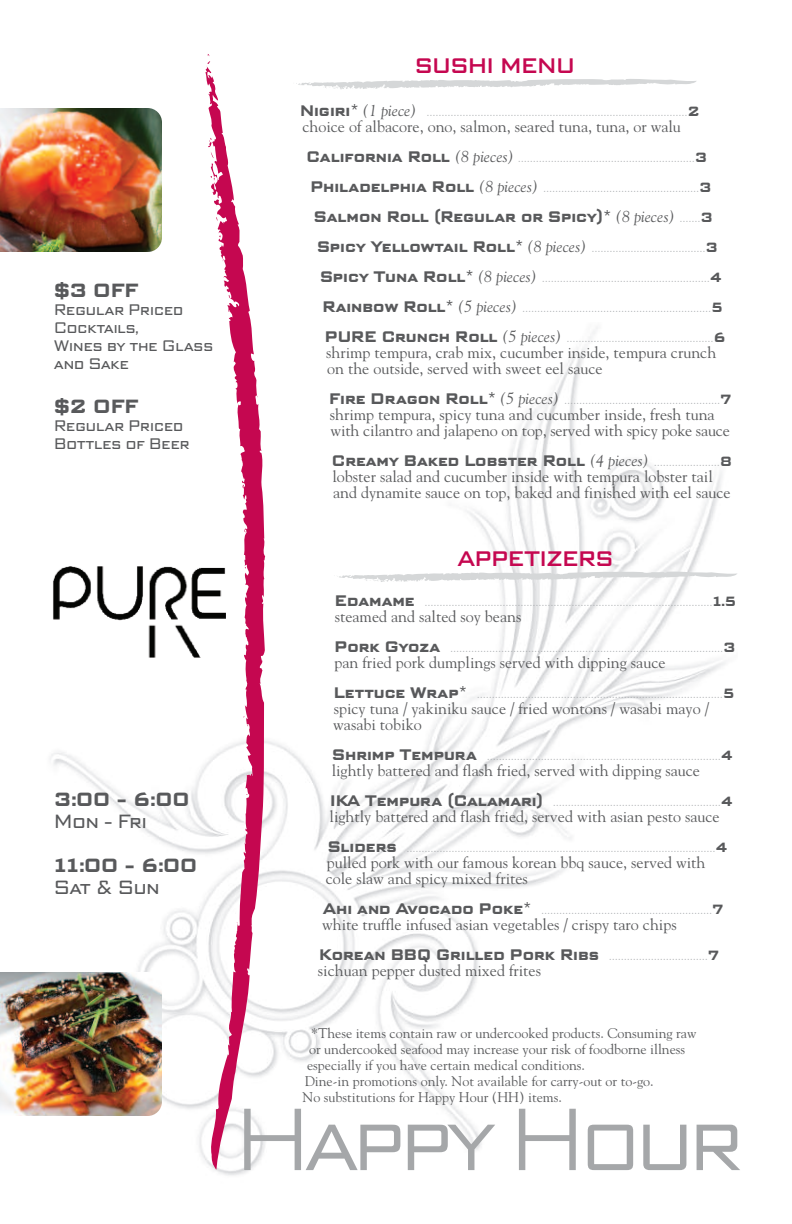
<style>
.page{position:relative;width:792px;height:1224px;background:#fff}
.page>*{position:absolute;margin:0;border:0;box-sizing:border-box;transform-origin:0 0}
.t1{font:300 92px "Bank Sans Caps EFEL";letter-spacing:-.05em;color:#a5a7a9}
.t2{font:500 22px "Bank Sans Caps EFEL";color:#c50750}
.t3{font:700 20px "Bank Sans Caps EFEL";color:#58595b}
.t4{font:20px "Bank Sans Caps EFEL";color:#58595b}
.t5{font:16px/16px "Goudy";color:#58595b}
.t6{font:700 16px "Bank Sans Caps EFEL";color:#58595b}
.t7{font:16px/18px "Bank Sans Caps EFEL";color:#58595b}
.t8{font:14px "Goudy";color:#58595b}
.t9{font:10px "Goudy";color:#a5a8ab}
.s1{font-family:"Bank Sans Caps EFEL";font-weight:700;font-size:16px;color:#58595b}
.s2{font-family:"Bank Sans Caps EFEL";font-weight:300;font-size:16px;color:#58595b}
.s3{font-style:italic;font-size:16px;color:#58595b}
.s4{font-family:"Bank Sans Caps EFEL";font-weight:700;font-size:14px;color:#58595b}
.s5{font-weight:300}
.s6{font-family:"Goudy";font-weight:400;font-style:italic}
.s7{font-family:"Goudy";font-weight:400;font-size:10px;color:#a5a8ab}
.s8{font-size:14px}
</style>
<div class="page">
<img style="left:50px;top:327px;width:676px;height:849px">
<svg style="left:205px;top:66px;width:61px;height:1104px"></svg>
<svg style="left:207px;top:54px;width:3px;height:10px"></svg>
<svg style="left:211px;top:152px;width:3px;height:6px"></svg>
<svg style="left:211px;top:176px;width:4px;height:5px"></svg>
<svg style="left:215px;top:217px;width:3px;height:4px"></svg>
<img style="left:53px;top:566px;width:173px;height:92px">
<svg style="left:296px;top:79px;width:400px;height:10px"></svg>
<svg style="left:333px;top:571px;width:404px;height:11px"></svg>
<img style="left:0;top:972px;width:162px;height:144px">
<img style="left:0;top:108px;width:162px;height:144px">
<h3 class="t3" style="left:54px;top:284px;width:86px">$3 OFF</h3>
<h3 class="t7" style="left:54px;top:302px;width:160px">Regular Priced<br>Cocktails,<br>Wines by the Glass and Sake</h3>
<h3 class="t3" style="left:54px;top:400px;width:86px">$2 OFF</h3>
<h3 class="t7" style="left:54px;top:418px;width:137px">Regular Priced<br>Bottles of Beer</h3>
<h3 class="t3" style="left:54px;top:793px;width:137px">3:00 - 6:00</h3>
<h3 class="t4" style="left:54px;top:815px;width:94px">Mon - Fri</h3>
<h3 class="t3" style="left:54px;top:859px;width:145px">11:00 - 6:00</h3>
<h3 class="t4" style="left:54px;top:881px;width:107px">Sat &amp; Sun</h3>
<h2 class="t2" style="left:415px;top:58px;width:161px">SUSHI MENU</h2>
<p class="t9" style="left:300px;top:107px;width:401px"><span class="s1">Nigiri</span><span class="s2">*</span> <span class="s3">(1 piece)</span> .......................................................................................<span class="s4">2</span></p>
<h3 class="t5" style="left:302px;top:119px;width:380px">choice of albacore, ono, salmon, seared tuna, tuna, or walu</h3>
<p class="t9" style="left:307px;top:153px;width:402px"><span class="s1">California Roll</span> <span class="s3">(8 pieces)</span> ...........................................................<span class="s4">3</span></p>
<p class="t9" style="left:310px;top:183px;width:402px"><span class="s1">Philadelphia Roll</span> <span class="s3">(8 pieces)</span> ....................................................<span class="s4">3</span></p>
<h3 class="t6" style="left:314px;top:212px;width:400px">Salmon Roll (Regular or Spicy)<span class="s5">*</span> <span class="s6">(8 pieces)</span> <span class="s7">.......</span><span class="s8">3</span></h3>
<p class="t9" style="left:317px;top:243px;width:402px"><span class="s1">Spicy Yellowtail Roll</span><span class="s2">*</span> <span class="s3">(8 pieces)</span> ......................................<span class="s4">3</span></p>
<p class="t9" style="left:320px;top:273px;width:403px"><span class="s1">Spicy Tuna Roll</span><span class="s2">*</span> <span class="s3">(8 pieces)</span> ........................................................<span class="s4">4</span></p>
<p class="t9" style="left:323px;top:303px;width:402px"><span class="s1">Rainbow Roll</span><span class="s2">*</span> <span class="s3">(5 pieces)</span> ...............................................................<span class="s4">5</span></p>
<p class="t9" style="left:325px;top:333px;width:402px"><span class="s1">PURE Crunch Roll</span> <span class="s3">(5 pieces)</span> .................................................<span class="s4">6</span></p>
<h3 class="t5" style="left:326px;top:345px;width:392px">shrimp tempura, crab mix, cucumber inside, tempura crunch on the outside, served with sweet eel sauce</h3>
<p class="t9" style="left:329px;top:395px;width:404px"><span class="s1">Fire Dragon Roll</span><span class="s2">*</span> <span class="s3">(5 pieces)</span> ....................................................<span class="s4">7</span></p>
<h3 class="t5" style="left:330px;top:407px;width:402px">shrimp tempura, spicy tuna and cucumber inside, fresh tuna with cilantro and jalapeno on top, served with spicy poke sauce</h3>
<h3 class="t6" style="left:332px;top:456px;width:402px">Creamy Baked Lobster Roll <span class="s6">(4 pieces)</span> <span class="s7">......................</span><span class="s8">8</span></h3>
<h3 class="t5" style="left:333px;top:469px;width:400px">lobster salad and cucumber inside with tempura lobster tail and dynamite sauce on top, baked and finished with eel sauce</h3>
<h2 class="t2" style="left:458px;top:551px;width:157px">APPETIZERS</h2>
<p class="t9" style="left:335px;top:597px;width:403px"><span class="s1">Edamame</span> ................................................................................................<span class="s4">1.5</span></p>
<h3 class="t5" style="left:335px;top:609px;width:188px">steamed and salted soy beans</h3>
<p class="t9" style="left:335px;top:643px;width:402px"><span class="s1">Pork Gyoza</span> ...........................................................................................<span class="s4">3</span></p>
<h3 class="t5" style="left:335px;top:655px;width:333px">pan fried pork dumplings served with dipping sauce</h3>
<p class="t9" style="left:334px;top:689px;width:402px"><span class="s1">Lettuce Wrap</span><span class="s2">*</span> ..................................................................................<span class="s4">5</span></p>
<h3 class="t5" style="left:333px;top:701px;width:377px">spicy tuna / yakiniku sauce / fried wontons / wasabi mayo / wasabi tobiko</h3>
<p class="t9" style="left:332px;top:751px;width:402px"><span class="s1">Shrimp Tempura</span> ..............................................................................<span class="s4">4</span></p>
<h3 class="t5" style="left:332px;top:763px;width:370px">lightly battered and flash fried, served with dipping sauce</h3>
<p class="t9" style="left:330px;top:797px;width:404px"><span class="s1">IKA Tempura (Calamari)</span> ........................................................<span class="s4">4</span></p>
<h3 class="t5" style="left:330px;top:809px;width:392px">lightly battered and flash fried, served with asian pesto sauce</h3>
<p class="t9" style="left:328px;top:843px;width:401px"><span class="s1">Sliders</span> .......................................................................................................<span class="s4">4</span></p>
<h3 class="t5" style="left:326px;top:855px;width:381px">pulled pork with our famous korean bbq sauce, served with cole slaw and spicy mixed frites</h3>
<p class="t9" style="left:323px;top:905px;width:402px"><span class="s1">Ahi and Avocado Poke</span><span class="s2">*</span> .........................................................<span class="s4">7</span></p>
<h3 class="t5" style="left:322px;top:917px;width:356px">white truffle infused asian vegetables / crispy taro chips</h3>
<p class="t9" style="left:319px;top:951px;width:401px"><span class="s1">Korean BBQ Grilled Pork Ribs</span> .................................<span class="s4">7</span></p>
<h3 class="t5" style="left:318px;top:963px;width:225px">sichuan pepper dusted mixed frites</h3>
<h3 class="t8" style="left:311px;top:1025px;width:387px">*These items contain raw or undercooked products. Consuming raw</h3>
<h3 class="t8" style="left:309px;top:1041px;width:378px">or undercooked seafood may increase your risk of foodborne illness</h3>
<h3 class="t8" style="left:307px;top:1057px;width:279px">especially if you have certain medical conditions.</h3>
<h3 class="t8" style="left:305px;top:1073px;width:350px">Dine-in promotions only. Not available for carry-out or to-go.</h3>
<h3 class="t8" style="left:303px;top:1089px;width:261px">No substitutions for Happy Hour (HH) items.</h3>
<h1 class="t1" style="left:235px;top:1109px;width:510px">Happy Hour</h1>
</div>
